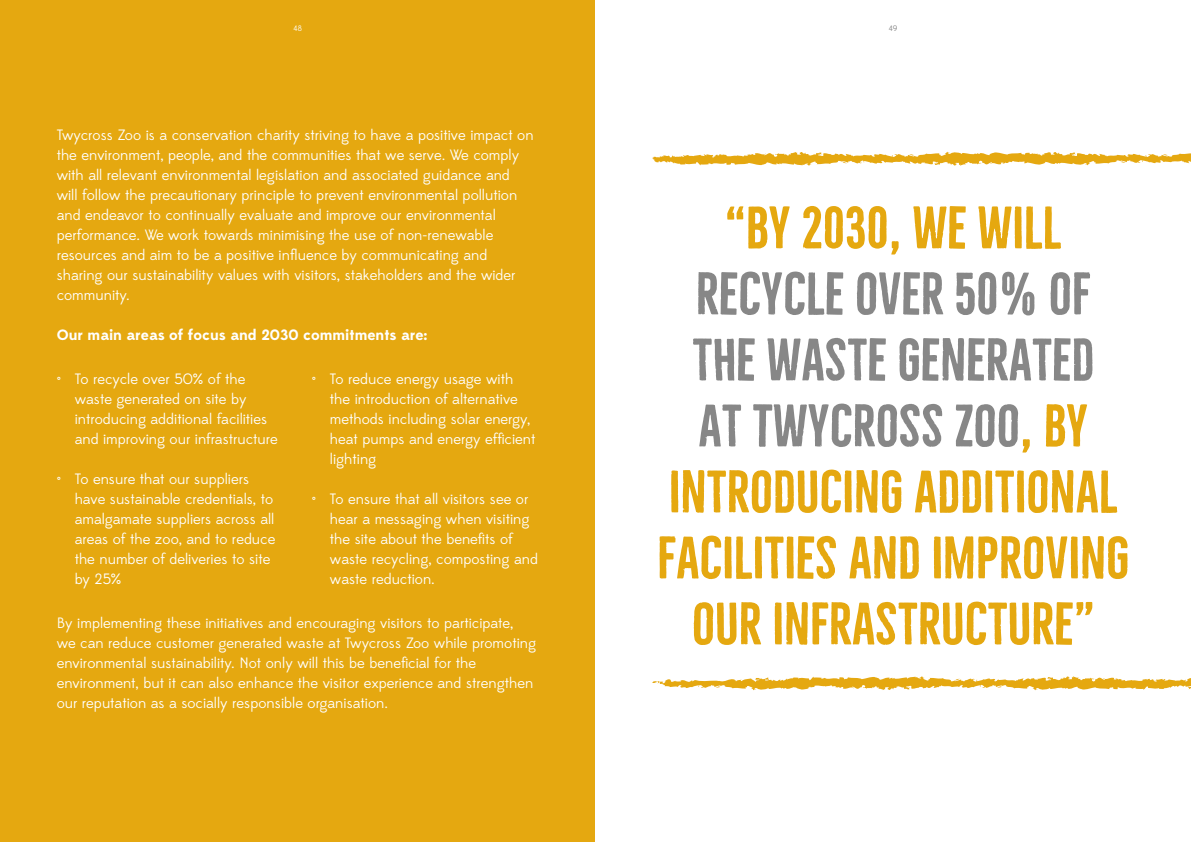
<style>
.page{position:relative;width:1191px;height:842px;background:#fff}
.page>*{position:absolute;margin:0;border:0;box-sizing:border-box;transform-origin:0 0}
.t1{font:700 55px/66px "Bellfort";color:#e5a810;text-align:center}
.t2{font:15px/20px "Edmondsans";color:#fff}
.t3{font:700 15px "Edmondsans";color:#fff}
.t4{font:8px "Edmondsans";color:#fff}
.t5{font:8px "Edmondsans";color:#878787}
.s1{color:#878787}
</style>
<div class="page">
<div style="left:0;top:0;width:595px;height:842px;background:#e5a810"></div>
<svg style="left:652px;top:676px;width:539px;height:15px"></svg>
<svg style="left:652px;top:151px;width:539px;height:15px"></svg>
<p class="t4" style="left:293px;top:23px;width:10px">48</p>
<p class="t2" style="left:57px;top:125px;width:478px">Twycross Zoo is a conservation charity striving to have a positive impact on the environment, people, and the communities that we serve. We comply with all relevant environmental legislation and associated guidance and will follow the precautionary principle to prevent environmental pollution and endeavor to continually evaluate and improve our environmental performance. We work towards minimising the use of non-renewable resources and aim to be a positive influence by communicating and sharing our sustainability values with visitors, stakeholders and the wider community.</p>
<p class="t3" style="left:57px;top:325px;width:372px">Our main areas of focus and 2030 commitments are:</p>
<p class="t2" style="left:75px;top:369px;width:205px;text-indent:-18px">• To recycle over 50% of the waste generated on site by introducing additional facilities and improving our infrastructure</p>
<p class="t2" style="left:75px;top:469px;width:202px;text-indent:-18px">• To ensure that our suppliers have sustainable credentials, to amalgamate suppliers across all areas of the zoo, and to reduce the number of deliveries to site by 25%</p>
<p class="t2" style="left:57px;top:613px;width:481px">By implementing these initiatives and encouraging visitors to participate, we can reduce customer generated waste at Twycross Zoo while promoting environmental sustainability. Not only will this be beneficial for the environment, but it can also enhance the visitor experience and strengthen our reputation as a socially responsible organisation.</p>
<p class="t2" style="left:330px;top:369px;width:207px;text-indent:-18px">• To reduce energy usage with the introduction of alternative methods including solar energy, heat pumps and energy efficient lighting</p>
<p class="t2" style="left:330px;top:489px;width:210px;text-indent:-18px">• To ensure that all visitors see or hear a messaging when visiting the site about the benefits of waste recycling, composting and waste reduction.</p>
<p class="t5" style="left:889px;top:23px;width:10px">49</p>
<h1 class="t1" style="left:725px;top:195px;width:338px">“BY 2030, WE WILL</h1>
<h1 class="t1" style="left:657px;top:261px;width:473px"><span class="s1">RECYCLE OVER 50% OF<br>THE WASTE GENERATED<br>AT TWYCROSS ZOO</span>, BY<br>INTRODUCING ADDITIONAL<br>FACILITIES AND IMPROVING<br>OUR INFRASTRUCTURE”</h1>
</div>
